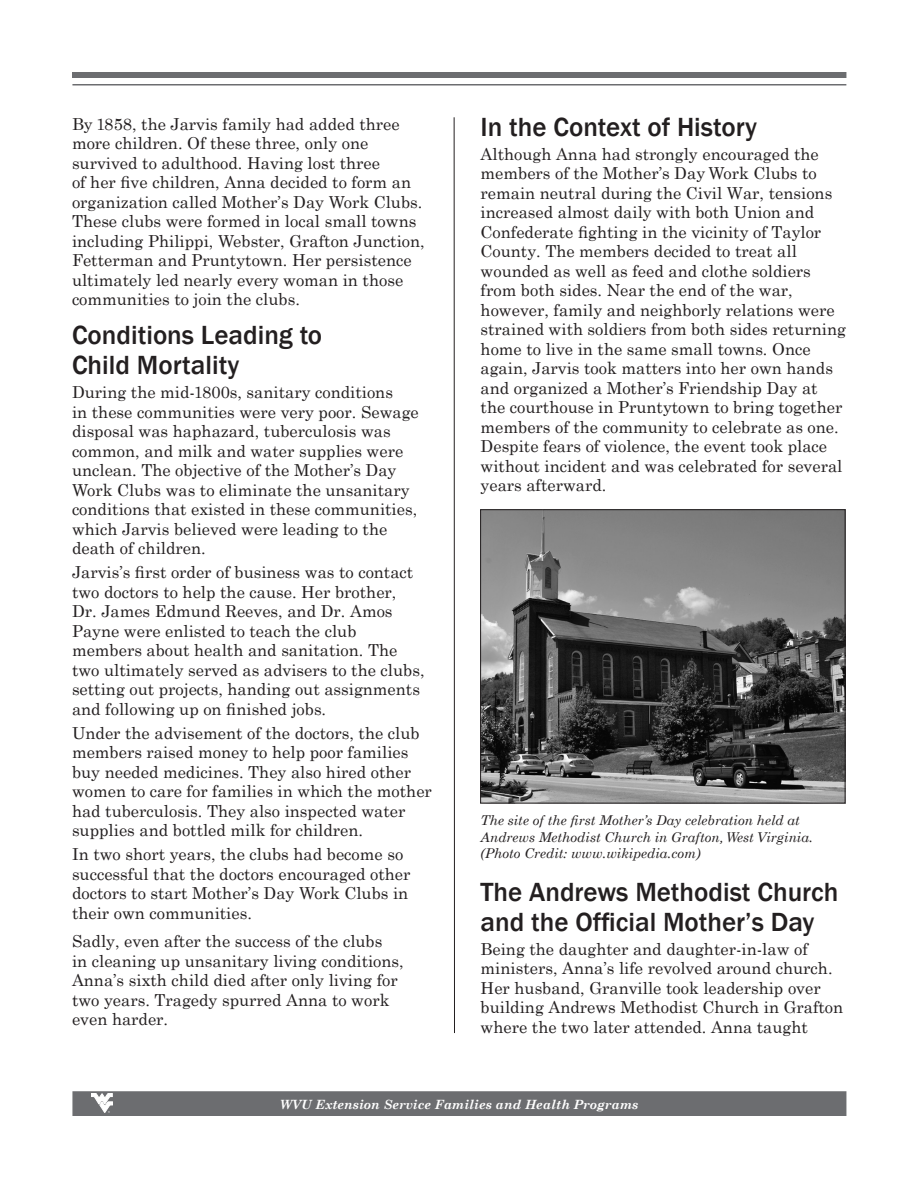
<style>
.page{position:relative;width:918px;height:1188px;background:#fff}
.page>*{position:absolute;margin:0;border:0;box-sizing:border-box;transform-origin:0 0}
.Body_text{font:500 27px/30px "Franklin Gothic";color:#231f20}
.Body_text-2{font:16.5px/19.5px "Century Schoolbook";color:#231f20}
.Body_text-3{font:italic 13.5px/16.5px "Century Schoolbook";color:#231f20}
.t1{font:italic 700 12.75px "Century Schoolbook";color:#fff}
</style>
<div class="page">
<div style="left:72px;top:72px;width:774px;height:6px;background:#6c6d70"></div>
<hr style="left:72px;top:84px;width:774px;height:2px;background:#6c6d70">
<div style="left:72px;top:1091px;width:774px;height:25px;background:#6c6d70;border:2px solid #6c6d70"></div>
<svg style="left:91px;top:1093px;width:22px;height:20px"></svg>
<hr style="left:454px;top:117px;width:1px;height:916px;background:#231f20">
<img style="left:482px;top:511px;width:361px;height:290px">
<div style="left:480px;top:509px;width:365px;height:294px;border:1px solid #231f20"></div>
<p class="Body_text-2" style="left:72px;top:113px;width:354px">By 1858, the Jarvis family had added three more children. Of these three, only one survived to adulthood. Having lost three<br>of her five children, Anna decided to form an organization called Mother’s Day Work Clubs.<br>These clubs were formed in local small towns including Philippi, Webster, Grafton Junction, Fetterman and Pruntytown. Her persistence ultimately led nearly every woman in those communities to join the clubs.</p>
<p class="Body_text" style="left:72px;top:321px;width:252px">Conditions Leading to<br>Child Mortality</p>
<p class="Body_text-2" style="left:72px;top:381px;width:348px">During the mid-1800s, sanitary conditions<br>in these communities were very poor. Sewage disposal was haphazard, tuberculosis was common, and milk and water supplies were unclean. The objective of the Mother’s Day Work Clubs was to eliminate the unsanitary conditions that existed in these communities, which Jarvis believed were leading to the death of children.</p>
<p class="Body_text-2" style="left:72px;top:561px;width:354px">Jarvis’s first order of business was to contact two doctors to help the cause. Her brother, Dr. James Edmund Reeves, and Dr. Amos Payne were enlisted to teach the club members about health and sanitation. The two ultimately served as advisers to the clubs, setting out projects, handing out assignments and following up on finished jobs.</p>
<p class="Body_text-2" style="left:72px;top:722px;width:361px">Under the advisement of the doctors, the club members raised money to help poor families buy needed medicines. They also hired other women to care for families in which the mother had tuberculosis. They also inspected water supplies and bottled milk for children.</p>
<p class="Body_text-2" style="left:72px;top:843px;width:340px">In two short years, the clubs had become so successful that the doctors encouraged other doctors to start Mother’s Day Work Clubs in their own communities.</p>
<p class="Body_text-2" style="left:72px;top:930px;width:333px">Sadly, even after the success of the clubs<br>in cleaning up unsanitary living conditions, Anna’s sixth child died after only living for two years. Tragedy spurred Anna to work even harder.</p>
<p class="Body_text" style="left:481px;top:112px;width:278px">In the Context of History</p>
<p class="Body_text-2" style="left:481px;top:143px;width:367px">Although Anna had strongly encouraged the members of the Mother’s Day Work Clubs to remain neutral during the Civil War, tensions increased almost daily with both Union and Confederate fighting in the vicinity of Taylor County. The members decided to treat all wounded as well as feed and clothe soldiers from both sides. Near the end of the war, however, family and neighborly relations were strained with soldiers from both sides returning home to live in the same small towns. Once again, Jarvis took matters into her own hands and organized a Mother’s Friendship Day at the courthouse in Pruntytown to bring together members of the community to celebrate as one.<br>Despite fears of violence, the event took place without incident and was celebrated for several years afterward.</p>
<p class="Body_text-3" style="left:481px;top:812px;width:334px">The site of the first Mother’s Day celebration held at<br>Andrews Methodist Church in Grafton, West Virginia. (Photo Credit: www.wikipedia.com)</p>
<p class="Body_text" style="left:481px;top:877px;width:359px">The Andrews Methodist Church and the Official Mother’s Day</p>
<p class="Body_text-2" style="left:481px;top:938px;width:364px">Being the daughter and daughter-in-law of ministers, Anna’s life revolved around church.<br>Her husband, Granville took leadership over building Andrews Methodist Church in Grafton where the two later attended. Anna taught</p>
<p class="t1" style="left:280px;top:1095px;width:360px">WVU Extension Service Families and Health Programs</p>
</div>
